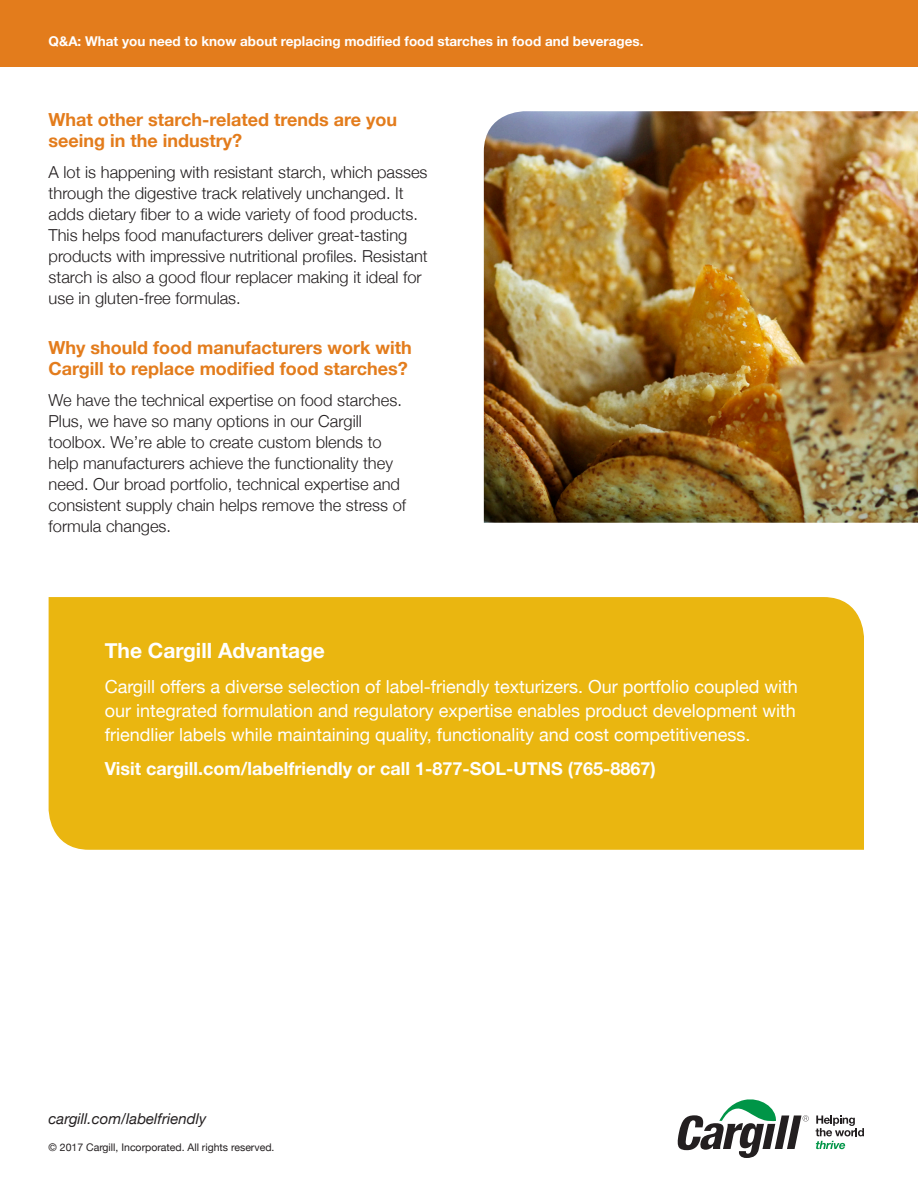
<style>
.page{position:relative;width:918px;height:1188px;background:#fff}
.page>*{position:absolute;margin:0;border:0;box-sizing:border-box;transform-origin:0 0}
.question{font:700 21px "Helvetica Neue";color:#fff}
.body{font:18px/24px "Helvetica Neue";color:#fff;text-align:justify}
.question-2{font:700 18px/21px "Helvetica Neue";color:#e37c1c}
.body-2{font:700 18px "Helvetica Neue";color:#fff}
.body-3{font:300 16.5px/21px "Helvetica Neue";color:#231f20}
.t1{font:italic 15px "Helvetica Neue";color:#231f20}
.question-3{font:700 13.5px "Helvetica Neue";color:#fff}
.FOOTNOTES{font:10.5px "Helvetica Neue";color:#231f20}
</style>
<div class="page">
<div style="left:0;top:0;width:918px;height:67px;background:#e37c1c"></div>
<svg style="left:677px;top:1099px;width:132px;height:59px"></svg>
<svg style="left:816px;top:1116px;width:48px;height:33px"></svg>
<div style="left:49px;top:597px;width:815px;height:253px;background:#eab610"></div>
<img style="left:484px;top:111px;width:434px;height:412px">
<p class="question-3" style="left:49px;top:30px;width:596px">Q&amp;A: What you need to know about replacing modified food starches in food and beverages.</p>
<p class="question-2" style="left:49px;top:109px;width:350px">What other starch-related trends are you seeing in the industry?</p>
<p class="body-3" style="left:49px;top:160px;width:381px">A lot is happening with resistant starch, which passes through the digestive track relatively unchanged. It adds dietary fiber to a wide variety of food products.<br>This helps food manufacturers deliver great-tasting products with impressive nutritional profiles. Resistant starch is also a good flour replacer making it ideal for use in gluten-free formulas.</p>
<p class="question-2" style="left:49px;top:337px;width:365px">Why should food manufacturers work with<br>Cargill to replace modified food starches?</p>
<p class="body-3" style="left:49px;top:388px;width:359px">We have the technical expertise on food starches.<br>Plus, we have so many options in our Cargill toolbox. We’re able to create custom blends to help manufacturers achieve the functionality they need. Our broad portfolio, technical expertise and consistent supply chain helps remove the stress of formula changes.</p>
<p class="question" style="left:105px;top:634px;width:222px">The Cargill Advantage</p>
<p class="body" style="left:105px;top:675px;width:695px">Cargill offers a diverse selection of label-friendly texturizers. Our portfolio coupled with our integrated formulation and regulatory expertise enables product development with friendlier labels while maintaining quality, functionality and cost competitiveness.</p>
<p class="body-2" style="left:105px;top:754px;width:553px">Visit cargill.com/labelfriendly or call 1-877-SOL-UTNS (765-8867)</p>
<p class="t1" style="left:49px;top:1107px;width:159px">cargill.com/labelfriendly</p>
<p class="FOOTNOTES" style="left:49px;top:1139px;width:227px">© 2017 Cargill, Incorporated. All rights reserved.</p>
</div>
